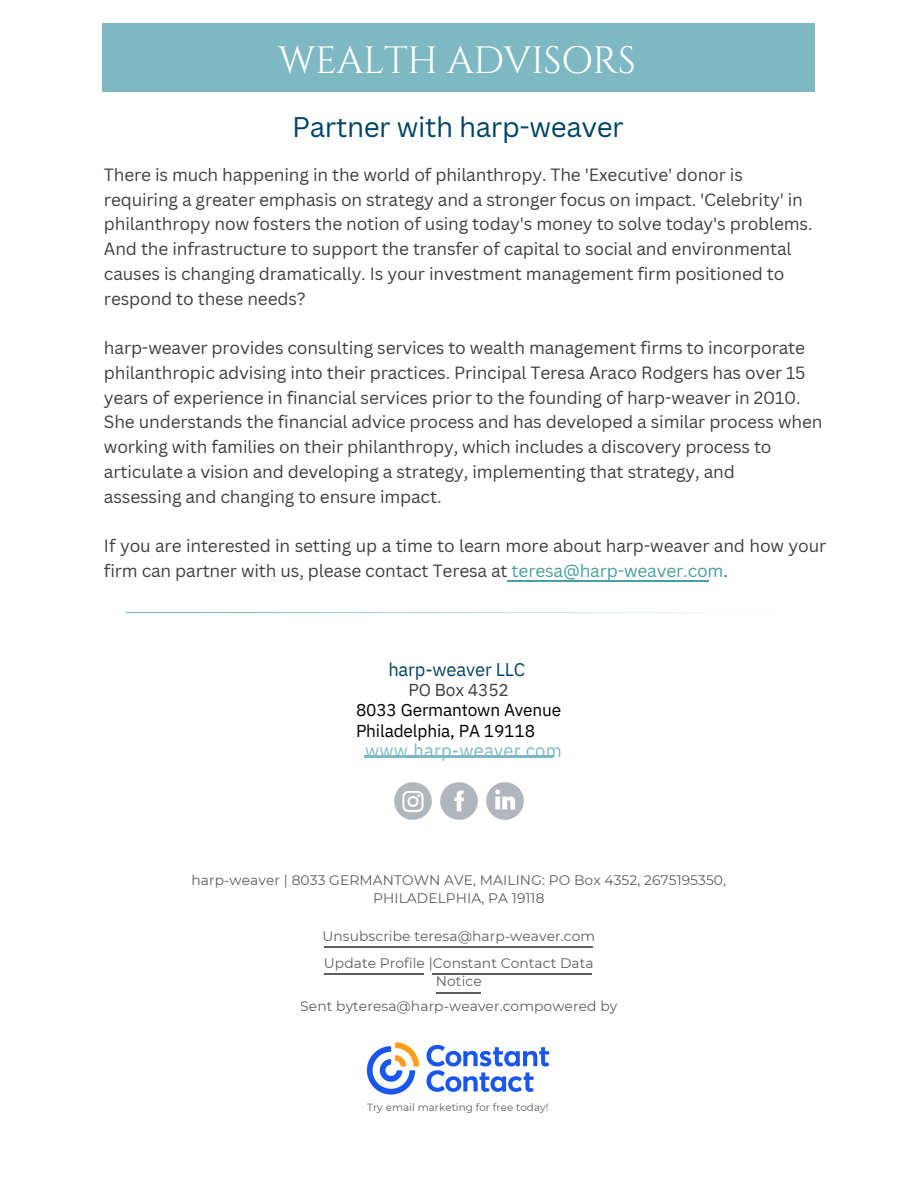
<style>
.page{position:relative;width:918px;height:1188px;background:#fff}
.page>*{position:absolute;margin:0;border:0;box-sizing:border-box;transform-origin:0 0}
.t1{font:37.95px "Cinzel";letter-spacing:-.01em;color:#fff}
.t2{font:27.6px "Canva Sans";letter-spacing:-.015em;color:#024562}
.t3{font:18.45px "IBM Plex Sans";letter-spacing:.01em;color:#7eb9c3}
.t4{font:18.45px "IBM Plex Sans";letter-spacing:-.01em;color:#024562}
.t5{font:17.25px/24.8px "Canva Sans";letter-spacing:-.01em;color:#403f42}
.t6{font:17.25px/20.2px "IBM Plex Sans";letter-spacing:-.01em;color:#000}
.t7{font:17.25px "IBM Plex Sans";letter-spacing:-.01em;color:#403f42}
.t8{font:13.8px/18px "Montserrat";letter-spacing:.005em;color:#5d5d5d;text-align:center}
.t9{font:10.35px "Montserrat";letter-spacing:.005em;color:#5d5d5d}
.s1{color:#48a199}
</style>
<div class="page">
<div style="left:103px;top:23px;width:712px;height:68px;background:#7eb9c3"></div>
<svg style="left:126px;top:612px;width:585px;height:1px"></svg>
<hr style="left:508px;top:581px;width:200px;height:1px;background:#48a199">
<hr style="left:365px;top:756px;width:188px;height:1px;background:#7eb9c3">
<img style="left:394px;top:782px;width:37px;height:38px">
<img style="left:440px;top:782px;width:37px;height:38px">
<img style="left:486px;top:782px;width:37px;height:38px">
<hr style="left:324px;top:946px;width:269px;height:1px;background:#5d5d5d">
<hr style="left:324px;top:974px;width:99px;height:1px;background:#5d5d5d">
<hr style="left:433px;top:974px;width:159px;height:1px;background:#5d5d5d">
<hr style="left:436px;top:992px;width:45px;height:1px;background:#5d5d5d">
<img style="left:366px;top:1043px;width:184px;height:52px">
<h1 class="t1" style="left:278px;top:36px;width:359px">WEALTH ADVISORS</h1>
<h2 class="t2" style="left:292px;top:107px;width:333px">Partner with harp-weaver</h2>
<p class="t5" style="left:104px;top:162px;width:710px">There is much happening in the world of philanthropy. The 'Executive' donor is requiring a greater emphasis on strategy and a stronger focus on impact. 'Celebrity' in philanthropy now fosters the notion of using today's money to solve today's problems.<br>And the infrastructure to support the transfer of capital to social and environmental causes is changing dramatically. Is your investment management firm positioned to respond to these needs?</p>
<p class="t5" style="left:104px;top:335px;width:720px">harp-weaver provides consulting services to wealth management firms to incorporate philanthropic advising into their practices. Principal Teresa Araco Rodgers has over 15 years of experience in financial services prior to the founding of harp-weaver in 2010.<br>She understands the financial advice process and has developed a similar process when working with families on their philanthropy, which includes a discovery process to articulate a vision and developing a strategy, implementing that strategy, and<br>assessing and changing to ensure impact.</p>
<p class="t5" style="left:104px;top:533px;width:724px">If you are interested in setting up a time to learn more about harp-weaver and how your firm can partner with us, please contact Teresa at <span class="s1">teresa@harp-weaver.com</span>.</p>
<p class="t4" style="left:388px;top:657px;width:139px">harp-weaver LLC</p>
<p class="t7" style="left:408px;top:678px;width:102px">PO Box 4352</p>
<p class="t6" style="left:356px;top:700px;width:207px">8033 Germantown Avenue<br>Philadelphia, PA 19118</p>
<p class="t3" style="left:365px;top:738px;width:198px">www.harp-weaver.com</p>
<p class="t8" style="left:192px;top:871px;width:536px">harp-weaver | 8033 GERMANTOWN AVE, MAILING: PO Box 4352, 2675195350,<br>PHILADELPHIA, PA 19118</p>
<p class="t8" style="left:322px;top:923px;width:274px;line-height:27px;text-align:left">Unsubscribe teresa@harp-weaver.com<br>Update Profile |Constant Contact Data</p>
<p class="t8" style="left:300px;top:969px;width:318px;line-height:24.8px">Notice<br>Sent byteresa@harp-weaver.compowered by</p>
<p class="t9" style="left:367px;top:1101px;width:183px">Try email marketing for free today!</p>
</div>
